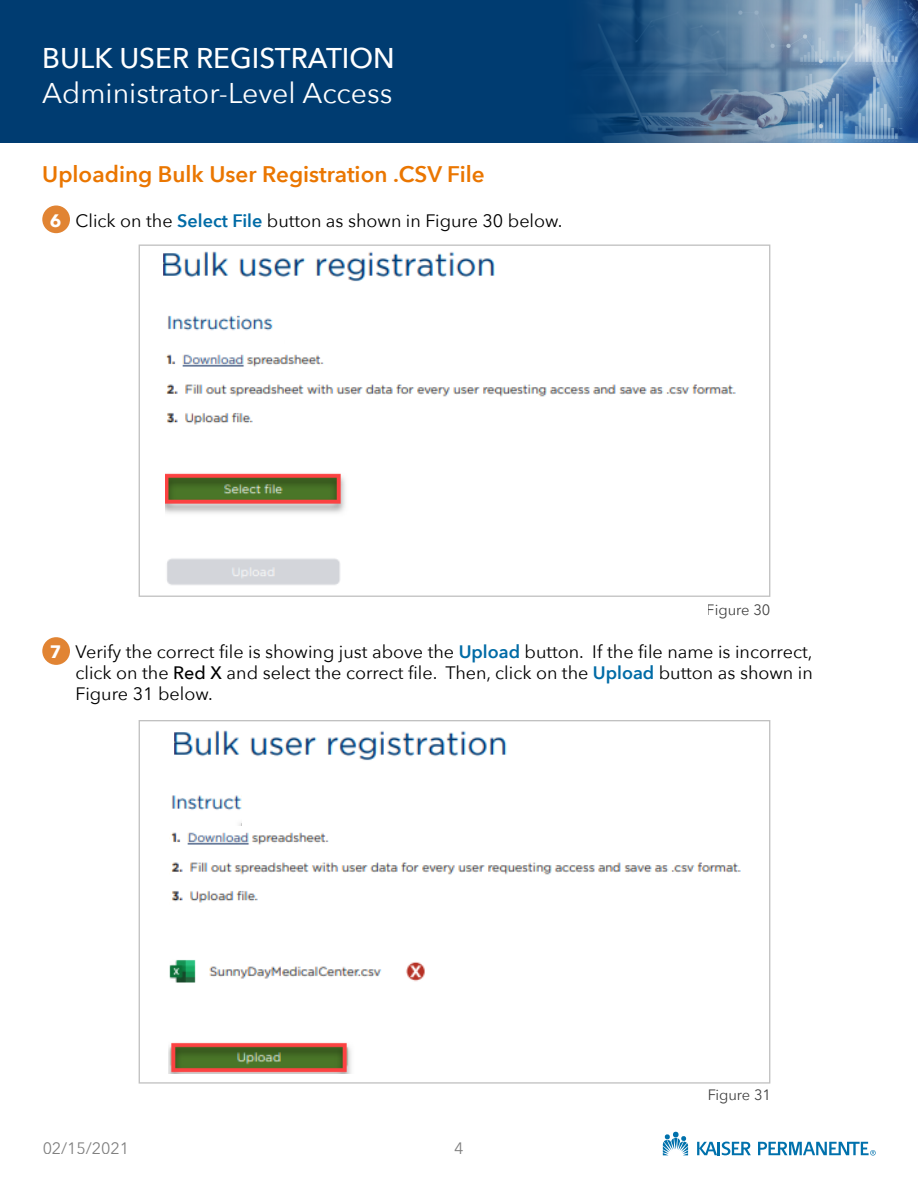
<style>
.page{position:relative;width:918px;height:1188px;background:#fff}
.page>*{position:absolute;margin:0;border:0;box-sizing:border-box;transform-origin:0 0}
.t1{font:28.5px "Avenir Next";color:#fff}
.t2{font:500 28.5px "Avenir Next";color:#fff}
.t3{font:600 22.5px "Avenir Next";color:#ea7600}
.t4{font:18px/21px "Avenir Next";color:#000;text-align:justify}
.t5{font:700 18px "Avenir Next";color:#fff}
.t6{font:16.5px "Avenir Next";color:#000}
.t7{font:15px "Avenir Next";color:#000}
.s1{font-weight:700;color:#fff}
.s2{font-weight:600;color:#006ba6}
.s3{font-weight:500}
</style>
<div class="page">
<div style="left:42px;top:205px;width:28px;height:28px;background:#e18433;border-radius:50%"></div>
<svg style="left:166px;top:315px;width:570px;height:270px"></svg>
<div style="left:42px;top:637px;width:28px;height:28px;background:#e18433;border-radius:50%"></div>
<img style="left:163px;top:251px;width:332px;height:31px">
<svg style="left:169px;top:730px;width:338px;height:344px"></svg>
<div style="left:146px;top:719px;width:28px;height:46px;background:#fff"></div>
<div style="left:285px;top:308px;width:92px;height:43px;background:#fff"></div>
<svg style="left:663px;top:1132px;width:25px;height:23px"></svg>
<svg style="left:697px;top:1142px;width:54px;height:13px"></svg>
<svg style="left:758px;top:1142px;width:118px;height:14px"></svg>
<div style="left:242px;top:792px;width:138px;height:46px;background:#fff"></div>
<svg style="left:170px;top:826px;width:571px;height:89px"></svg>
<div style="left:0;top:0;width:918px;height:142px;background:#003c71"></div>
<img style="left:587px;top:0;width:331px;height:142px">
<h1 class="t2" style="left:42px;top:34px;width:354px">BULK USER REGISTRATION</h1>
<h1 class="t1" style="left:42px;top:69px;width:352px">Administrator-Level Access</h1>
<p class="t3" style="left:42px;top:155px;width:444px">Uploading Bulk User Registration .CSV File</p>
<p class="t4" style="left:50px;top:209px;width:514px"><span class="s1">6</span> Click on the <span class="s2">Select File</span> button as shown in Figure 30 below.</p>
<p class="t7" style="left:707px;top:597px;width:65px">Figure 30</p>
<p class="t5" style="left:50px;top:636px;width:13px">7</p>
<p class="t4" style="left:76px;top:641px;width:739px">Verify the correct file is showing just above the <span class="s2">Upload</span> button. If the file name is incorrect, click on the <span class="s3">Red X</span> and select the correct file. Then, click on the <span class="s2">Upload</span> button as shown in Figure 31 below.</p>
<p class="t7" style="left:707px;top:1082px;width:65px">Figure 31</p>
<p class="t6" style="left:42px;top:1134px;width:88px">02/15/2021</p>
<p class="t6" style="left:454px;top:1134px;width:11px">4</p>
</div>
